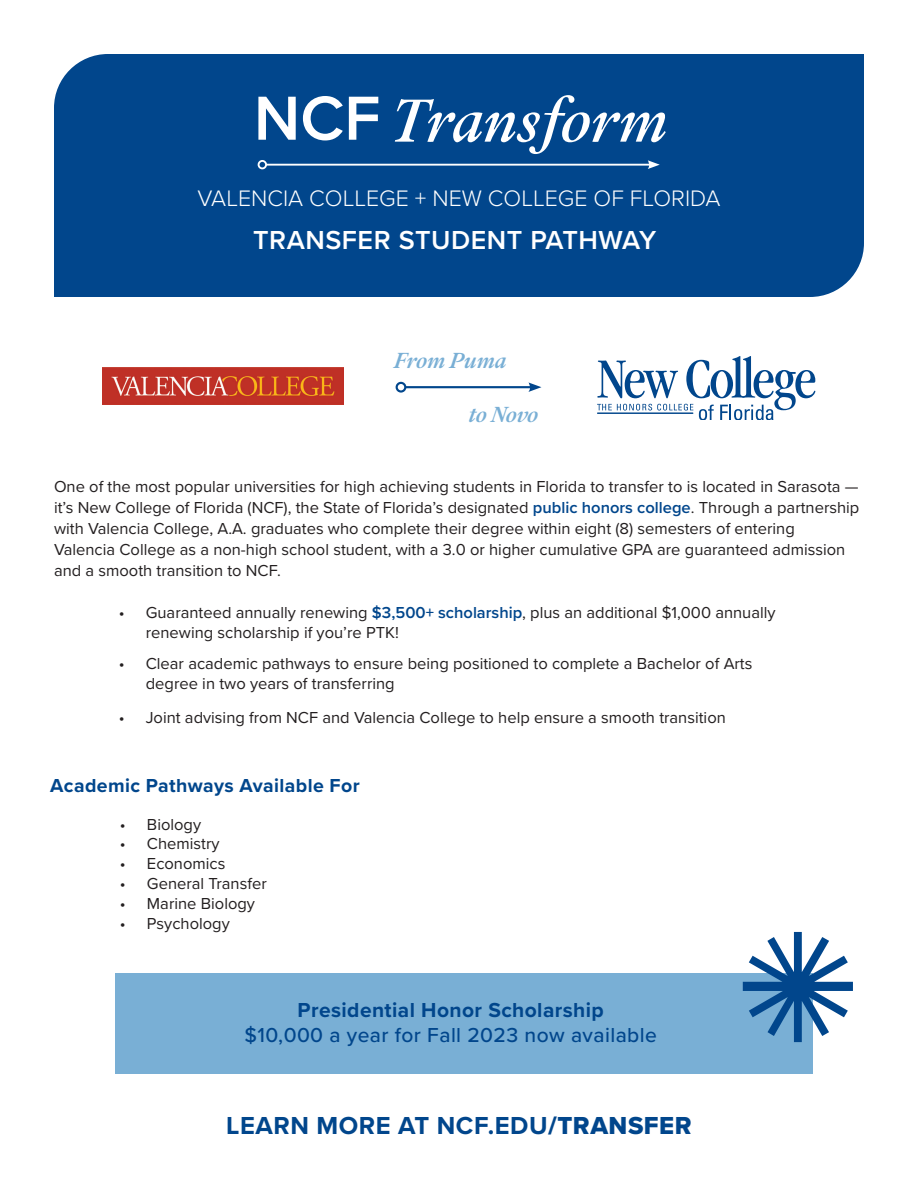
<style>
.page{position:relative;width:918px;height:1188px;background:#fff}
.page>*{position:absolute;margin:0;border:0;box-sizing:border-box;transform-origin:0 0}
.t1{font:italic 500 66.6px "Addington CF";letter-spacing:-.005em;color:#fff}
.t2{font:600 27px "Proxima Nova";letter-spacing:.02em;color:#fff}
.t3{font:700 25.5px "Proxima Nova";letter-spacing:.02em;color:#01468c}
.t4{font:italic 600 24px "Addington CF";color:#79afd5}
.t5{font:300 23.25px "Proxima Nova";color:#fff}
.t6{font:500 21px "Proxima Nova";letter-spacing:.02em;color:#01468c}
.t7{font:700 21px "Proxima Nova";letter-spacing:.02em;color:#01468c}
.t8{font:700 19.5px "Proxima Nova";letter-spacing:.02em;color:#01468c}
.t9{font:16.5px/21px "Proxima Nova";color:#231f20}
.s1{font-family:"Proxima Nova";font-weight:600;font-style:normal;font-size:64.5px}
.s2{font-weight:600;color:#01468c}
.s3{font-family:"Proxima Nova Extrabld";font-weight:400}
</style>
<div class="page">
<div style="left:54px;top:54px;width:810px;height:243px;background:#01468c"></div>
<img style="left:103px;top:368px;width:240px;height:36px">
<hr style="left:405px;top:386px;width:127px;height:2px;background:#01468c">
<div style="left:396px;top:382px;width:10px;height:11px;border:2px solid #01468c;border-radius:50%"></div>
<svg style="left:528px;top:382px;width:13px;height:10px"></svg>
<svg style="left:597px;top:356px;width:218px;height:64px"></svg>
<hr style="left:266px;top:164px;width:385px;height:2px;background:#fff">
<div style="left:258px;top:160px;width:9px;height:9px;border:2px solid #fff;border-radius:50%"></div>
<svg style="left:648px;top:160px;width:12px;height:9px"></svg>
<div style="left:115px;top:973px;width:698px;height:101px;background:#79afd5"></div>
<svg style="left:743px;top:932px;width:110px;height:110px"></svg>
<p class="t1" style="left:254px;top:70px;width:416px"><span class="s1">NCF</span>Transform</p>
<p class="t5" style="left:198px;top:181px;width:524px">VALENCIA COLLEGE + NEW COLLEGE OF FLORIDA</p>
<p class="t2" style="left:253px;top:220px;width:405px">TRANSFER STUDENT PATHWAY</p>
<p class="t4" style="left:394px;top:342px;width:114px">From Puma</p>
<p class="t4" style="left:469px;top:396px;width:71px">to Novo</p>
<p class="t9" style="left:54px;top:476px;width:807px;text-align:justify">One of the most popular universities for high achieving students in Florida to transfer to is located in Sarasota — it’s New College of Florida (NCF), the State of Florida’s designated <span class="s2">public honors college</span>. Through a partnership with Valencia College, A.A. graduates who complete their degree within eight (8) semesters of entering</p>
<p class="t9" style="left:54px;top:539px;width:793px">Valencia College as a non-high school student, with a 3.0 or higher cumulative GPA are guaranteed admission and a smooth transition to NCF.</p>
<p class="t9" style="left:146px;top:602px;width:631px;line-height:19.8px;text-indent:-27px">• Guaranteed annually renewing <span class="s2">$3,500+ scholarship</span>, plus an additional $1,000 annually renewing scholarship if you’re PTK!</p>
<p class="t9" style="left:146px;top:653px;width:608px;line-height:19.8px;text-indent:-27px">• Clear academic pathways to ensure being positioned to complete a Bachelor of Arts degree in two years of transferring</p>
<p class="t9" style="left:119px;top:706px;width:609px">• Joint advising from NCF and Valencia College to help ensure a smooth transition</p>
<p class="t8" style="left:50px;top:771px;width:311px">Academic Pathways Available For</p>
<p class="t9" style="left:120px;top:813px;width:83px">• Biology</p>
<p class="t9" style="left:120px;top:833px;width:101px">• Chemistry</p>
<p class="t9" style="left:120px;top:853px;width:107px">• Economics</p>
<p class="t9" style="left:120px;top:872px;width:148px">• General Transfer</p>
<p class="t9" style="left:120px;top:892px;width:137px">• Marine Biology</p>
<p class="t9" style="left:120px;top:912px;width:111px">• Psychology</p>
<p class="t7" style="left:298px;top:994px;width:308px">Presidential Honor Scholarship</p>
<p class="t6" style="left:245px;top:1019px;width:414px">$10,000 a year for Fall 2023 now available</p>
<p class="t3" style="left:226px;top:1107px;width:467px">LEARN MORE AT NCF.EDU<span class="s3">/TRANSFER</span></p>
</div>
